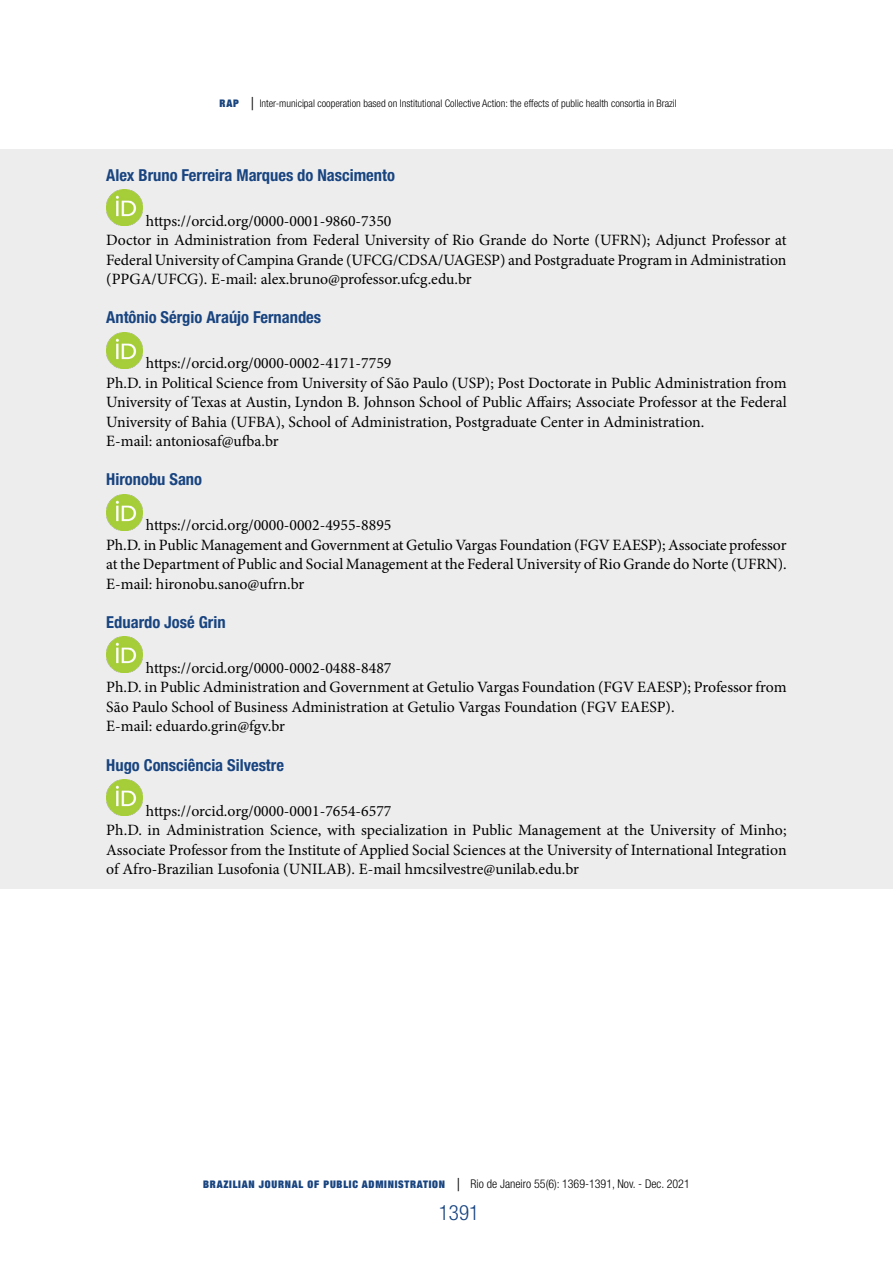
<style>
.page{position:relative;width:893px;height:1263px;background:#fff}
.page>*{position:absolute;margin:0;border:0;box-sizing:border-box;transform-origin:0 0}
.t1{font:300 condensed 21px "Helvetica Neue LT Std";color:#184480}
.t2{font:700 condensed 16.5px "Helvetica Neue LT Std";color:#184480}
.t3{font:15.75px/19.5px "Minion Pro";letter-spacing:-.005em;color:#000}
.t4{font:300 condensed 12px "Helvetica Neue LT Std";color:#000}
.t5{font:300 condensed 10.5px "Helvetica Neue LT Std";color:#000}
.s1{font-family:"Helvetica Neue";font-weight:900;font-stretch:expanded;color:#184480}
.s2{font-size:18px}
.s3{font-family:"Helvetica Neue";font-weight:900;font-stretch:expanded;font-size:10.5px;color:#184480}
</style>
<div class="page">
<div style="left:0;top:149px;width:892px;height:740px;background:#ededed"></div>
<img style="left:106px;top:190px;width:36px;height:36px">
<img style="left:106px;top:332px;width:36px;height:36px">
<img style="left:106px;top:494px;width:36px;height:36px">
<img style="left:106px;top:637px;width:36px;height:36px">
<img style="left:106px;top:779px;width:36px;height:36px">
<p class="t5" style="left:220px;top:98px;width:459px"><span class="s1">RAP</span> <span class="s2">|</span> Inter-municipal cooperation based on Institutional Collective Action: the effects of public health consortia in Brazil</p>
<p class="t2" style="left:106px;top:165px;width:290px">Alex Bruno Ferreira Marques do Nascimento</p>
<p class="t3" style="left:106px;top:211px;width:682px;text-indent:40px">https://orcid.org/0000-0001-9860-7350<br>Doctor in Administration from Federal University of Rio Grande do Norte (UFRN); Adjunct Professor at Federal University of Campina Grande (UFCG/CDSA/UAGESP) and Postgraduate Program in Administration (PPGA/UFCG). E-mail: alex.bruno@professor.ufcg.edu.br</p>
<p class="t2" style="left:106px;top:308px;width:216px">Antônio Sérgio Araújo Fernandes</p>
<p class="t3" style="left:106px;top:354px;width:682px;text-indent:40px">https://orcid.org/0000-0002-4171-7759<br>Ph.D. in Political Science from University of São Paulo (USP); Post Doctorate in Public Administration from University of Texas at Austin, Lyndon B. Johnson School of Public Affairs; Associate Professor at the Federal University of Bahia (UFBA), School of Administration, Postgraduate Center in Administration.<br>E-mail: antoniosaf@ufba.br</p>
<p class="t2" style="left:106px;top:470px;width:97px">Hironobu Sano</p>
<p class="t3" style="left:106px;top:516px;width:682px;text-indent:40px">https://orcid.org/0000-0002-4955-8895<br>Ph.D. in Public Management and Government at Getulio Vargas Foundation (FGV EAESP); Associate professor at the Department of Public and Social Management at the Federal University of Rio Grande do Norte (UFRN).<br>E-mail: hironobu.sano@ufrn.br</p>
<p class="t2" style="left:106px;top:612px;width:121px">Eduardo José Grin</p>
<p class="t3" style="left:106px;top:658px;width:682px;text-indent:40px">https://orcid.org/0000-0002-0488-8487<br>Ph.D. in Public Administration and Government at Getulio Vargas Foundation (FGV EAESP); Professor from São Paulo School of Business Administration at Getulio Vargas Foundation (FGV EAESP).<br>E-mail: eduardo.grin@fgv.br</p>
<p class="t2" style="left:106px;top:755px;width:179px">Hugo Consciência Silvestre</p>
<p class="t3" style="left:106px;top:801px;width:682px;text-indent:40px">https://orcid.org/0000-0001-7654-6577<br>Ph.D. in Administration Science, with specialization in Public Management at the University of Minho; Associate Professor from the Institute of Applied Social Sciences at the University of International Integration of Afro-Brazilian Lusofonia (UNILAB). E-mail hmcsilvestre@unilab.edu.br</p>
<p class="t4" style="left:203px;top:1176px;width:488px"><span class="s3">BRAZILIAN JOURNAL OF PUBLIC ADMINISTRATION</span> <span class="s2">|</span> Rio de Janeiro 55(6): 1369-1391, Nov. - Dec. 2021</p>
<h1 class="t1" style="left:439px;top:1200px;width:42px">1391</h1>
</div>
